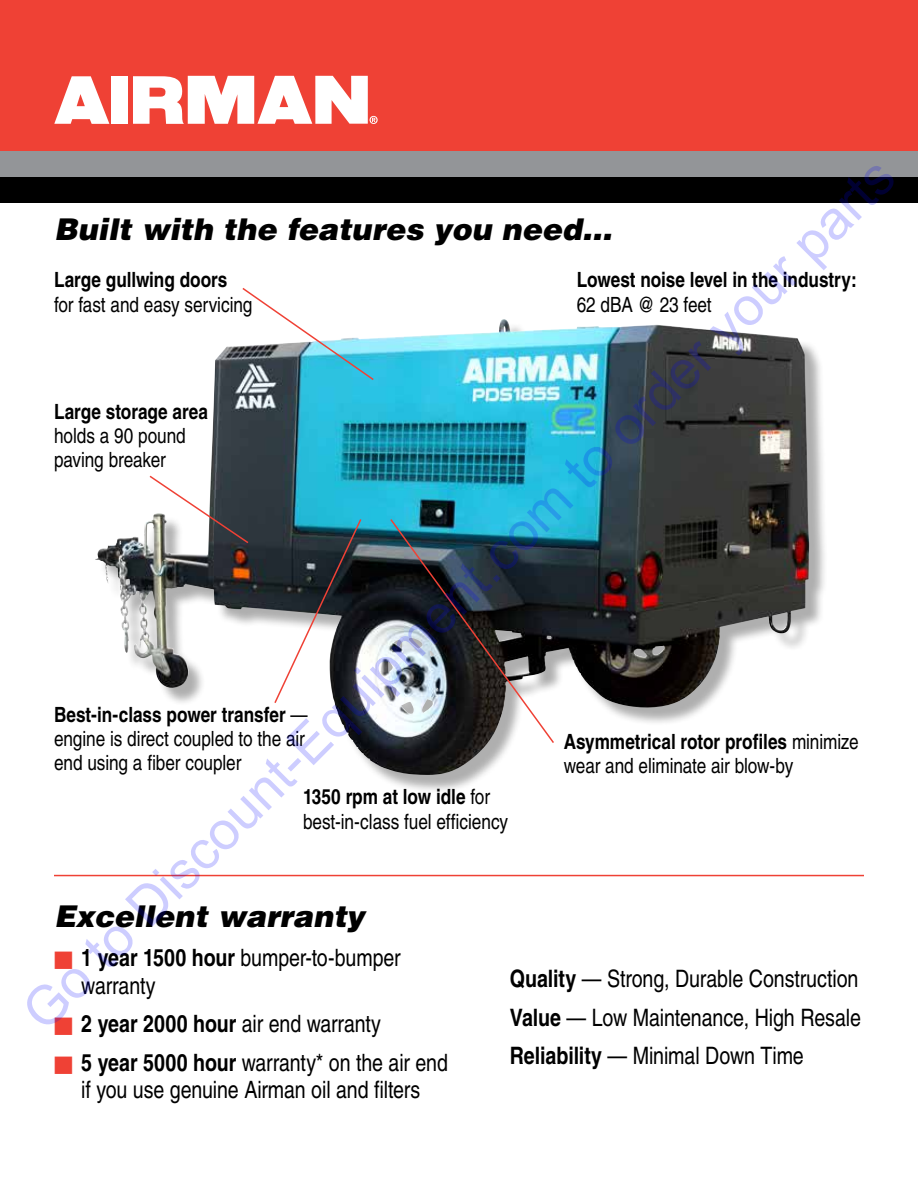
<style>
.page{position:relative;width:918px;height:1188px;background:#fff}
.page>*{position:absolute;margin:0;border:0;box-sizing:border-box;transform-origin:0 0}
.t1{font:54px "Arial";color:rgb(0 0 255/.2)}
.t2{font:italic 900 30px "Helvetica";color:#000}
.t3{font:condensed 24px/38.5px "Helvetica";letter-spacing:-.005em;color:#000;text-align:justify}
.t4{font:condensed 23.85px/27.5px "Helvetica";letter-spacing:-.005em;color:#000}
.t5{font:condensed 21px/24.2px "Helvetica";letter-spacing:-.005em;color:#000}
.t6{font:700 condensed 21px "Helvetica";color:#000}
.s1{font-weight:700}
.s2{color:#ef4135}
</style>
<div class="page">
<div style="left:98px;top:322px;width:730px;height:472px;background:#000;opacity:.32"></div>
<img style="left:95px;top:322px;width:405px;height:331px">
<div style="left:0;top:0;width:918px;height:202px;background:#000"></div>
<div style="left:0;top:0;width:918px;height:176px;background:#939598"></div>
<div style="left:0;top:0;width:918px;height:150px;background:#ef4135"></div>
<div style="left:112px;top:76px;width:16px;height:48px;background:#fff"></div>
<svg style="left:54px;top:76px;width:55px;height:48px"></svg>
<svg style="left:133px;top:76px;width:245px;height:48px"></svg>
<svg style="left:148px;top:474px;width:102px;height:71px"></svg>
<svg style="left:241px;top:288px;width:134px;height:94px"></svg>
<img style="left:389px;top:517px;width:167px;height:228px">
<svg style="left:273px;top:517px;width:90px;height:188px"></svg>
<hr style="left:54px;top:875px;width:810px;height:1px;background:#ef4135">
<h1 class="t1" style="left:6px;top:994px;width:1208px;rotate:-45deg">Go to Discount-Equipment.com to order your parts</h1>
<h2 class="t2" style="left:54px;top:210px;width:560px">Built with the features you need...</h2>
<p class="t6" style="left:577px;top:267px;width:282px">Lowest noise level in the industry:</p>
<p class="t5" style="left:577px;top:292px;width:136px">62 dBA @ 23 feet</p>
<p class="t6" style="left:54px;top:267px;width:175px">Large gullwing doors</p>
<p class="t5" style="left:54px;top:292px;width:200px">for fast and easy servicing</p>
<p class="t6" style="left:54px;top:399px;width:156px">Large storage area</p>
<p class="t5" style="left:54px;top:424px;width:133px">holds a 90 pound paving breaker</p>
<p class="t5" style="left:54px;top:703px;width:255px"><span class="s1">Best-in-class power transfer</span> — engine is direct coupled to the air end using a fiber coupler</p>
<p class="t5" style="left:564px;top:729px;width:297px"><span class="s1">Asymmetrical rotor profiles</span> minimize wear and eliminate air blow-by</p>
<p class="t5" style="left:303px;top:785px;width:207px"><span class="s1">1350 rpm at low idle</span> for best-in-class fuel efficiency</p>
<h2 class="t2" style="left:54px;top:897px;width:312px">Excellent warranty</h2>
<p class="t4" style="left:81px;top:944px;width:321px;text-indent:-27px"><span class="s2">■</span> <span class="s1">1 year 1500 hour</span> bumper-to-bumper warranty</p>
<p class="t4" style="left:54px;top:1010px;width:329px"><span class="s2">■</span> <span class="s1">2 year 2000 hour</span> air end warranty</p>
<p class="t4" style="left:54px;top:1049px;width:396px;text-align:center"><span class="s2">■</span> <span class="s1">5 year 5000 hour</span> warranty* on the air end if you use genuine Airman oil and filters</p>
<p class="t3" style="left:510px;top:960px;width:353px"><span class="s1">Quality</span> — Strong, Durable Construction <span class="s1">Value</span> — Low Maintenance, High Resale <span class="s1">Reliability</span> — Minimal Down Time</p>
</div>
